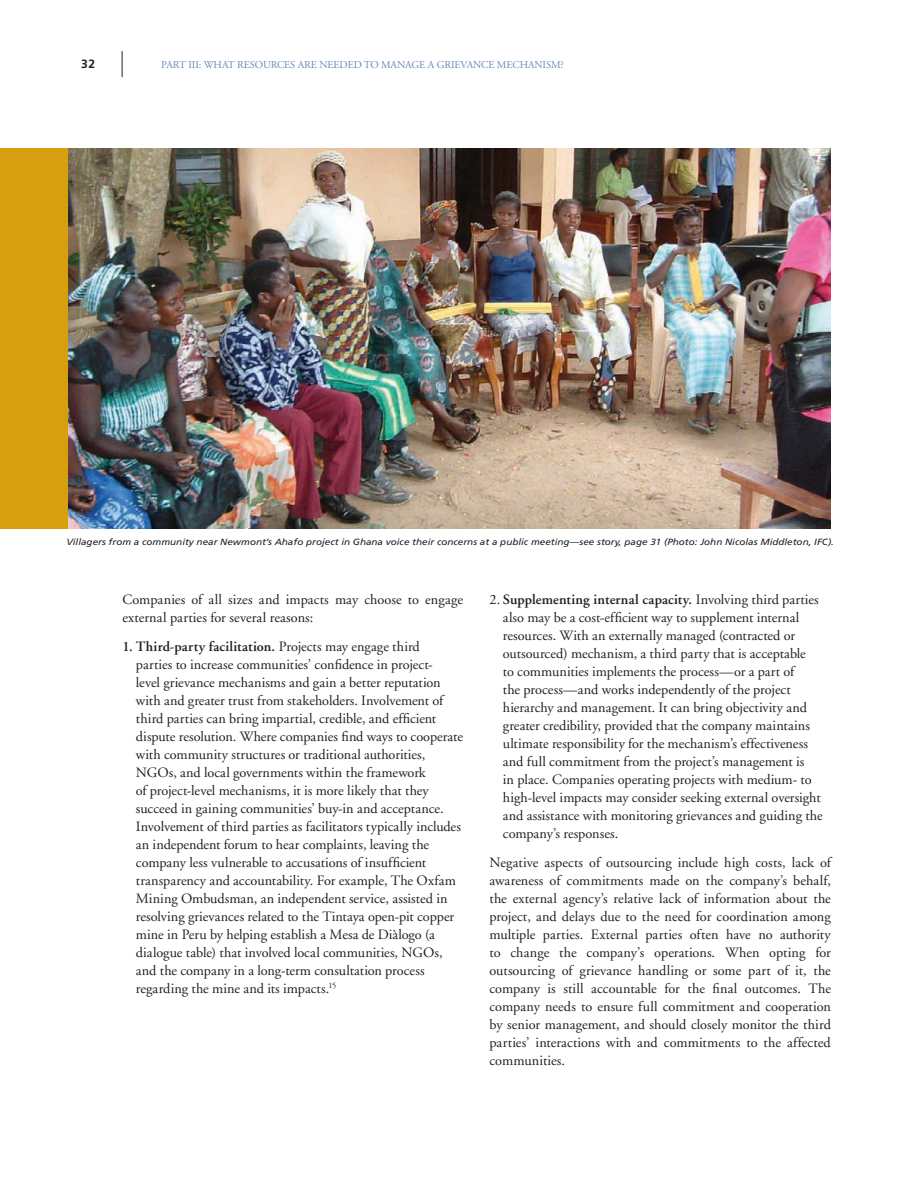
<style>
.page{position:relative;width:918px;height:1188px;background:#fff}
.page>*{position:absolute;margin:0;border:0;box-sizing:border-box;transform-origin:0 0}
.t1{font:14.25px/18px "Adobe Garamond";color:#231f20}
.t2{font:700 12px "Frutiger";color:#231f20}
.t3{font:10.5px "Adobe Garamond";letter-spacing:-.01em;color:#6a88b2}
.t4{font:italic 9px "Frutiger";color:#231f20;scale:1.1 1}
.s1{font-weight:600}
</style>
<div class="page">
<svg style="left:122px;top:51px;width:1px;height:26px"></svg>
<img style="left:67px;top:148px;width:763px;height:381px">
<div style="left:0;top:149px;width:68px;height:380px;background:#d59f0f"></div>
<p class="t2" style="left:81px;top:59px;width:16px">32</p>
<p class="t3" style="left:161px;top:60px;width:404px">PART III: WHAT RESOURCES ARE NEEDED TO MANAGE A GRIEVANCE MECHANISM?</p>
<p class="t4" style="left:66px;top:539px;width:699px">Villagers from a community near Newmont’s Ahafo project in Ghana voice their concerns at a public meeting—see story, page 31 (Photo: John Nicolas Middleton, IFC).</p>
<p class="t1" style="left:122px;top:592px;width:342px">Companies of all sizes and impacts may choose to engage external parties for several reasons:</p>
<p class="t1" style="left:136px;top:639px;width:329px;text-indent:-14px"><span class="s1">1. Third-party facilitation.</span> Projects may engage third<br>parties to increase communities’ confidence in project-<br>level grievance mechanisms and gain a better reputation with and greater trust from stakeholders. Involvement of third parties can bring impartial, credible, and efficient dispute resolution. Where companies find ways to cooperate with community structures or traditional authorities, NGOs, and local governments within the framework<br>of project-level mechanisms, it is more likely that they succeed in gaining communities’ buy-in and acceptance.<br>Involvement of third parties as facilitators typically includes an independent forum to hear complaints, leaving the company less vulnerable to accusations of insufficient transparency and accountability. For example, The Oxfam Mining Ombudsman, an independent service, assisted in resolving grievances related to the Tintaya open-pit copper mine in Peru by helping establish a Mesa de Diàlogo (a dialogue table) that involved local communities, NGOs, and the company in a long-term consultation process regarding the mine and its impacts.<sup>15</sup></p>
<p class="t1" style="left:503px;top:592px;width:321px;text-indent:-14px">2. <span class="s1">Supplementing internal capacity.</span> Involving third parties also may be a cost-efficient way to supplement internal resources. With an externally managed (contracted or outsourced) mechanism, a third party that is acceptable<br>to communities implements the process—or a part of<br>the process—and works independently of the project hierarchy and management. It can bring objectivity and greater credibility, provided that the company maintains ultimate responsibility for the mechanism’s effectiveness and full commitment from the project’s management is<br>in place. Companies operating projects with medium- to high-level impacts may consider seeking external oversight and assistance with monitoring grievances and guiding the company’s responses.</p>
<p class="t1" style="left:489px;top:855px;width:343px;text-align:justify">Negative aspects of outsourcing include high costs, lack of awareness of commitments made on the company’s behalf, the external agency’s relative lack of information about the project, and delays due to the need for coordination among multiple parties. External parties often have no authority to change the company’s operations. When opting for outsourcing of grievance handling or some part of it, the company is still accountable for the final outcomes. The company needs to ensure full commitment and cooperation by senior management, and should closely monitor the third parties’ interactions with and commitments to the affected communities.</p>
</div>
